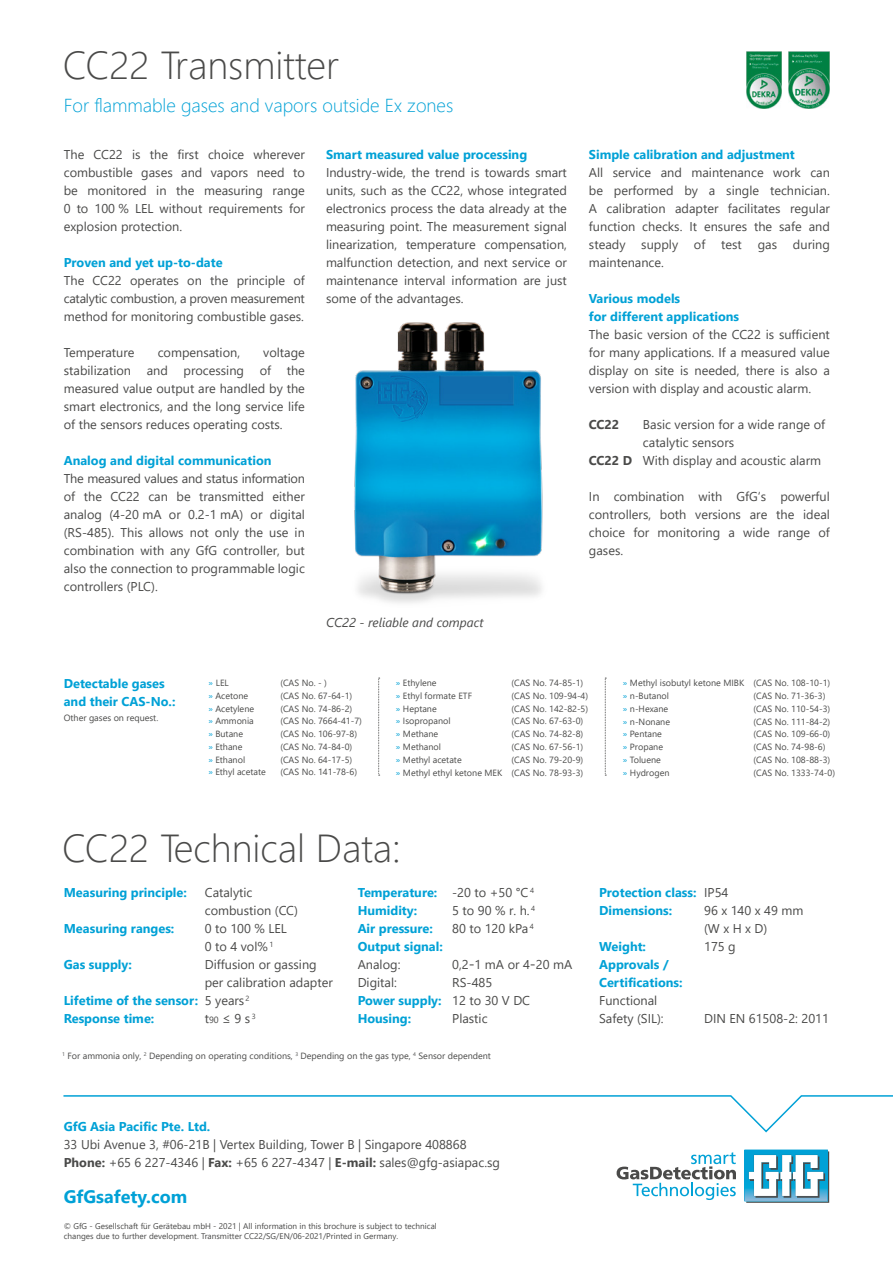
<style>
.page{position:relative;width:893px;height:1263px;background:#fff}
.page>*{position:absolute;margin:0;border:0;box-sizing:border-box;transform-origin:0 0}
.t1{font:300 39px "Segoe UI";color:#4a4a49}
.t2{font:300 18.75px "Segoe UI";color:#00a1d6}
.t3{font:700 18px "Segoe UI";color:#00a1d6}
.t4{font:12.75px/18px "Segoe UI";color:#4a4a49;text-align:justify}
.t5{font:700 12.75px/18px "Segoe UI";color:#00a1d6}
.t6{font:italic 12.75px "Segoe UI";color:#4a4a49}
.t7{font:700 12.75px "Segoe UI";color:#4a4a49}
.t8{font:9px/12.8px "Segoe UI";color:#4a4a49;text-align:right}
.t9{font:8.25px/9.9px "Segoe UI";color:#4a4a49}
.s1{font-weight:700}
.s2{color:#00a1d6}
.s3{font-weight:400;color:#4a4a49}
.s4{font-size:9px}
</style>
<div class="page">
<img style="left:789px;top:51px;width:40px;height:58px">
<img style="left:746px;top:51px;width:35px;height:58px">
<svg style="left:63px;top:1095px;width:830px;height:38px"></svg>
<svg style="left:378px;top:678px;width:2px;height:98px"></svg>
<svg style="left:605px;top:678px;width:1px;height:98px"></svg>
<svg style="left:744px;top:1149px;width:85px;height:54px"></svg>
<svg style="left:617px;top:1152px;width:119px;height:48px"></svg>
<img style="left:354px;top:322px;width:189px;height:281px">
<h1 class="t1" style="left:63px;top:29px;width:278px">CC22 Transmitter</h1>
<h2 class="t2" style="left:64px;top:88px;width:391px">For flammable gases and vapors outside Ex zones</h2>
<p class="t4" style="left:64px;top:144px;width:243px">The CC22 is the first choice wherever combustible gases and vapors need to be monitored in the measuring range 0 to 100 % LEL without requirements for explosion protection.</p>
<p class="t5" style="left:64px;top:253px;width:160px">Proven and yet up-to-date</p>
<p class="t4" style="left:64px;top:270px;width:243px">The CC22 operates on the principle of catalytic combustion, a proven measurement method for monitoring combustible gases.</p>
<p class="t4" style="left:64px;top:342px;width:72px">Temperature</p>
<p class="t4" style="left:158px;top:342px;width:84px">compensation,</p>
<p class="t4" style="left:64px;top:342px;width:243px;text-indent:199px">voltage stabilization and processing of the measured value output are handled by the smart electronics, and the long service life of the sensors reduces operating costs.</p>
<p class="t5" style="left:64px;top:451px;width:209px">Analog and digital communication</p>
<p class="t4" style="left:64px;top:468px;width:243px">The measured values and status information of the CC22 can be transmitted either analog (4-20 mA or 0.2-1 mA) or digital (RS-485). This allows not only the use in combination with any GfG controller, but also the connection to programmable logic controllers (PLC).</p>
<p class="t5" style="left:326px;top:145px;width:203px">Smart measured value processing</p>
<p class="t4" style="left:326px;top:162px;width:242px">Industry-wide, the trend is towards smart units, such as the CC22, whose integrated electronics process the data already at the measuring point. The measurement signal linearization, temperature compensation, malfunction detection, and next service or maintenance interval information are just some of the advantages.</p>
<p class="t6" style="left:326px;top:610px;width:159px">CC22 - reliable and compact</p>
<p class="t5" style="left:589px;top:145px;width:207px">Simple calibration and adjustment</p>
<p class="t4" style="left:589px;top:162px;width:242px">All service and maintenance work can be performed by a single technician.<br>A calibration adapter facilitates regular function checks. It ensures the safe and steady supply of test gas during maintenance.</p>
<p class="t5" style="left:589px;top:289px;width:152px">Various models<br>for different applications</p>
<p class="t4" style="left:589px;top:325px;width:242px">The basic version of the CC22 is sufficient for many applications. If a measured value display on site is needed, there is also a version with display and acoustic alarm.</p>
<p class="t7" style="left:589px;top:413px;width:32px">CC22</p>
<p class="t4" style="left:643px;top:415px;width:184px">Basic version for a wide range of</p>
<p class="t4" style="left:643px;top:433px;width:93px">catalytic sensors</p>
<p class="t4" style="left:589px;top:451px;width:234px"><span class="s1">CC22 D</span> With display and acoustic alarm</p>
<p class="t4" style="left:589px;top:487px;width:242px">In combination with GfG‘s powerful controllers, both versions are the ideal choice for monitoring a wide range of gases.</p>
<p class="t5" style="left:64px;top:674px;width:113px">Detectable gases and their CAS-No.:</p>
<p class="t8" style="left:64px;top:711px;width:96px">Other gases on request.</p>
<p class="t8" style="left:208px;top:676px;width:22px"><span class="s2">»</span> LEL</p>
<p class="t8" style="left:280px;top:676px;width:48px">(CAS No. - )</p>
<p class="t8" style="left:208px;top:689px;width:41px"><span class="s2">»</span> Acetone</p>
<p class="t8" style="left:280px;top:689px;width:73px">(CAS No. 67-64-1)</p>
<p class="t8" style="left:208px;top:701px;width:47px"><span class="s2">»</span> Acetylene</p>
<p class="t8" style="left:280px;top:701px;width:73px">(CAS No. 74-86-2)</p>
<p class="t8" style="left:208px;top:714px;width:47px"><span class="s2">»</span> Ammonia</p>
<p class="t8" style="left:280px;top:714px;width:83px">(CAS No. 7664-41-7)</p>
<p class="t8" style="left:208px;top:727px;width:36px"><span class="s2">»</span> Butane</p>
<p class="t8" style="left:280px;top:727px;width:78px">(CAS No. 106-97-8)</p>
<p class="t8" style="left:208px;top:740px;width:36px"><span class="s2">»</span> Ethane</p>
<p class="t8" style="left:280px;top:740px;width:73px">(CAS No. 74-84-0)</p>
<p class="t8" style="left:208px;top:752px;width:38px"><span class="s2">»</span> Ethanol</p>
<p class="t8" style="left:280px;top:752px;width:73px">(CAS No. 64-17-5)</p>
<p class="t8" style="left:208px;top:765px;width:59px"><span class="s2">»</span> Ethyl acetate</p>
<p class="t8" style="left:280px;top:765px;width:78px">(CAS No. 141-78-6)</p>
<p class="t8" style="left:396px;top:676px;width:42px"><span class="s2">»</span> Ethylene</p>
<p class="t8" style="left:511px;top:676px;width:73px">(CAS No. 74-85-1)</p>
<p class="t8" style="left:396px;top:689px;width:78px"><span class="s2">»</span> Ethyl formate ETF</p>
<p class="t8" style="left:511px;top:689px;width:78px">(CAS No. 109-94-4)</p>
<p class="t8" style="left:396px;top:701px;width:42px"><span class="s2">»</span> Heptane</p>
<p class="t8" style="left:511px;top:701px;width:78px">(CAS No. 142-82-5)</p>
<p class="t8" style="left:396px;top:714px;width:56px"><span class="s2">»</span> Isopropanol</p>
<p class="t8" style="left:511px;top:714px;width:73px">(CAS No. 67-63-0)</p>
<p class="t8" style="left:396px;top:727px;width:44px"><span class="s2">»</span> Methane</p>
<p class="t8" style="left:511px;top:727px;width:73px">(CAS No. 74-82-8)</p>
<p class="t8" style="left:396px;top:740px;width:47px"><span class="s2">»</span> Methanol</p>
<p class="t8" style="left:511px;top:740px;width:73px">(CAS No. 67-56-1)</p>
<p class="t8" style="left:396px;top:752px;width:67px"><span class="s2">»</span> Methyl acetate</p>
<p class="t8" style="left:396px;top:752px;width:189px">(CAS No. 79-20-9)<br><span class="s2">»</span> Methyl ethyl ketone MEK (CAS No. 78-93-3)</p>
<p class="t8" style="left:623px;top:676px;width:209px;text-align:left"><span class="s2">»</span> Methyl isobutyl ketone MIBK (CAS No. 108-10-1) <span class="s2">»</span> n-Butanol</p>
<p class="t8" style="left:753px;top:689px;width:73px">(CAS No. 71-36-3)</p>
<p class="t8" style="left:623px;top:701px;width:47px"><span class="s2">»</span> n-Hexane</p>
<p class="t8" style="left:753px;top:701px;width:78px">(CAS No. 110-54-3)</p>
<p class="t8" style="left:623px;top:714px;width:49px"><span class="s2">»</span> n-Nonane</p>
<p class="t8" style="left:753px;top:714px;width:78px">(CAS No. 111-84-2)</p>
<p class="t8" style="left:623px;top:727px;width:40px"><span class="s2">»</span> Pentane</p>
<p class="t8" style="left:753px;top:727px;width:78px">(CAS No. 109-66-0)</p>
<p class="t8" style="left:623px;top:740px;width:42px"><span class="s2">»</span> Propane</p>
<p class="t8" style="left:753px;top:740px;width:73px">(CAS No. 74-98-6)</p>
<p class="t8" style="left:623px;top:752px;width:39px"><span class="s2">»</span> Toluene</p>
<p class="t8" style="left:753px;top:752px;width:78px">(CAS No. 108-88-3)</p>
<p class="t8" style="left:623px;top:765px;width:48px"><span class="s2">»</span> Hydrogen</p>
<p class="t8" style="left:753px;top:765px;width:83px">(CAS No. 1333-74-0)</p>
<h1 class="t1" style="left:62px;top:811px;width:340px">CC22 Technical Data:</h1>
<p class="t5" style="left:64px;top:882px;width:125px">Measuring principle:</p>
<p class="t4" style="left:205px;top:882px;width:95px">Catalytic combustion (CC)</p>
<p class="t5" style="left:64px;top:919px;width:112px">Measuring ranges:</p>
<p class="t4" style="left:205px;top:918px;width:84px">0 to 100 % LEL<br>0 to 4 vol% <sup>1</sup></p>
<p class="t5" style="left:64px;top:954px;width:70px">Gas supply:</p>
<p class="t4" style="left:205px;top:954px;width:113px">Diffusion or gassing</p>
<p class="t4" style="left:205px;top:972px;width:130px">per calibration adapter</p>
<p class="t5" style="left:64px;top:991px;width:187px">Lifetime of the sensor: <span class="s3">5 years</span> <sup>2</sup></p>
<p class="t5" style="left:64px;top:1008px;width:92px">Response time:</p>
<p class="t4" style="left:205px;top:1008px;width:53px">t<span class="s4">90</span> ≤ 9 s <sup>3</sup></p>
<p class="t5" style="left:358px;top:883px;width:178px">Temperature: <span class="s3">-20 to +50 °C</span> <sup>4<br></sup>Humidity:</p>
<p class="t4" style="left:452px;top:900px;width:85px">5 to 90 % r. h. <sup>4</sup></p>
<p class="t5" style="left:358px;top:918px;width:77px">Air pressure:</p>
<p class="t4" style="left:452px;top:918px;width:83px">80 to 120 kPa <sup>4</sup></p>
<p class="t5" style="left:358px;top:936px;width:87px">Output signal:</p>
<p class="t4" style="left:358px;top:954px;width:44px">Analog:</p>
<p class="t4" style="left:452px;top:954px;width:122px">0,2-1 mA or 4-20 mA</p>
<p class="t4" style="left:358px;top:972px;width:41px">Digital:</p>
<p class="t5" style="left:358px;top:973px;width:174px;text-indent:95px"><span class="s3">RS-485<br></span>Power supply: <span class="s3">12 to 30 V DC<br></span>Housing:</p>
<p class="t4" style="left:452px;top:1008px;width:37px">Plastic</p>
<p class="t8" style="left:62px;top:1049px;width:430px"><sup>1</sup> For ammonia only, <sup>2</sup> Depending on operating conditions, <sup>3</sup> Depending on the gas type, <sup>4</sup> Sensor dependent</p>
<p class="t5" style="left:599px;top:883px;width:131px">Protection class: <span class="s3">IP54<br></span>Dimensions:</p>
<p class="t4" style="left:704px;top:900px;width:101px">96 x 140 x 49 mm (W x H x D)</p>
<p class="t5" style="left:599px;top:937px;width:48px">Weight:</p>
<p class="t4" style="left:704px;top:936px;width:33px">175 g</p>
<p class="t5" style="left:599px;top:955px;width:85px">Approvals /<br>Certifications:</p>
<p class="t4" style="left:599px;top:990px;width:66px">Functional<br>Safety (SIL):</p>
<p class="t4" style="left:704px;top:1008px;width:126px">DIN EN 61508-2: 2011</p>
<p class="t5" style="left:64px;top:1116px;width:148px">GfG Asia Pacific Pte. Ltd.</p>
<p class="t4" style="left:64px;top:1134px;width:438px">33 Ubi Avenue 3, #06-21B | Vertex Building, Tower B | Singapore 408868<br><span class="s1">Phone:</span> +65 6 227-4346 | <span class="s1">Fax:</span> +65 6 227-4347 | <span class="s1">E-mail:</span> sales@gfg-asiapac.sg</p>
<h3 class="t3" style="left:64px;top:1180px;width:125px">GfGsafety.com</h3>
<p class="t9" style="left:64px;top:1220px;width:375px">© GfG - Gesellschaft für Gerätebau mbH - 2021 | All information in this brochure is subject to technical changes due to further development. Transmitter CC22/SG/EN/06-2021/Printed in Germany.</p>
</div>
